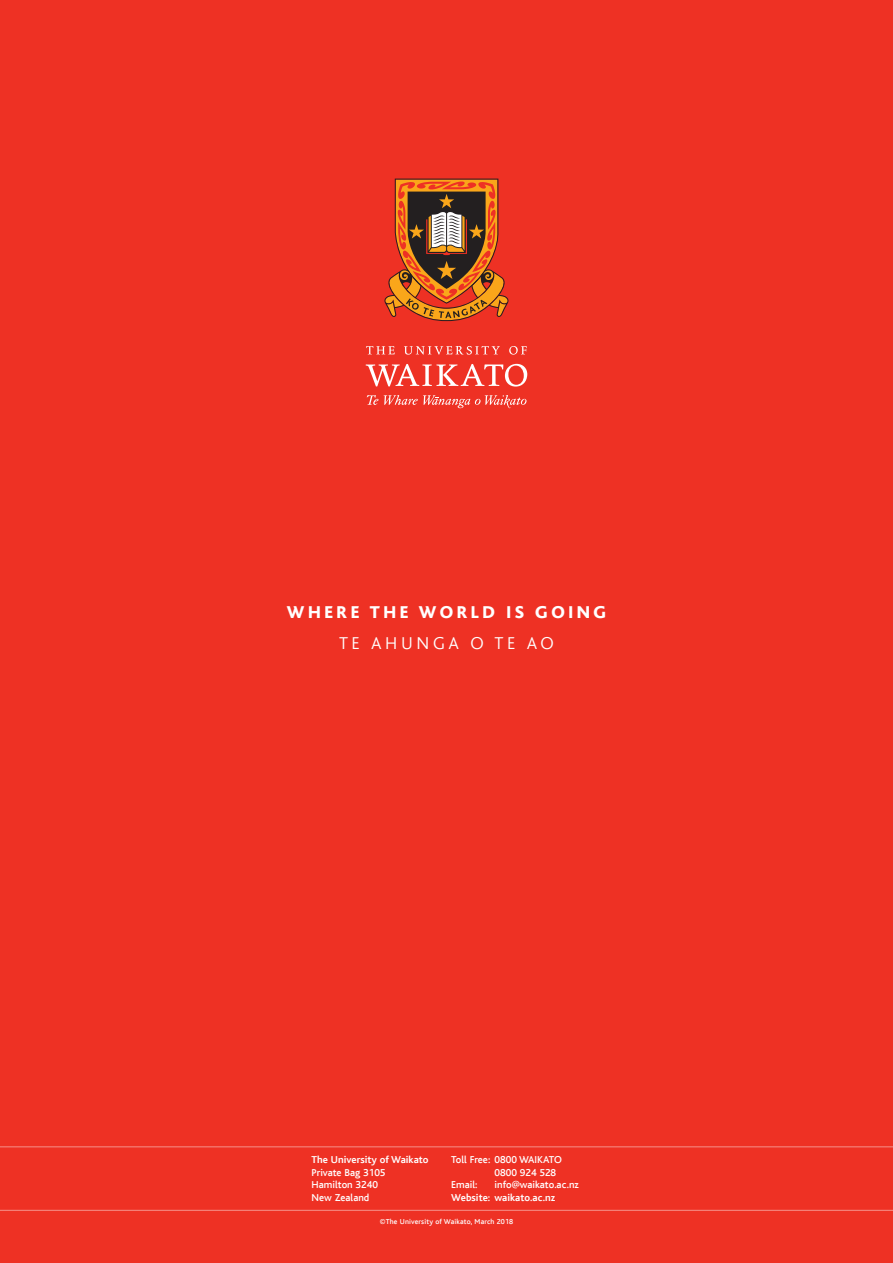
<style>
.page{position:relative;width:893px;height:1263px;background:#ee3124}
.page>*{position:absolute;margin:0;border:0;box-sizing:border-box;transform-origin:0 0}
.t1{font:18px "Bliss CE Heavy";letter-spacing:.2em;color:#fff}
.t2{font:18px "Bliss CE Light";letter-spacing:.2em;color:#fff}
.t3{font:10.5px "Bliss CE Medium";color:#fff}
.t4{font:10.5px "Bliss CE Bold";color:#fff}
.t5{font:7.5px "Bliss CE Medium";letter-spacing:.02em;color:#fff}
</style>
<div class="page">
<hr style="left:0;top:1146px;width:893px;height:1px;background:#fff">
<hr style="left:0;top:1210px;width:893px;height:1px;background:#fff">
<svg style="left:384px;top:179px;width:125px;height:142px"></svg>
<svg style="left:366px;top:346px;width:29px;height:8px"></svg>
<svg style="left:404px;top:346px;width:96px;height:9px"></svg>
<svg style="left:509px;top:346px;width:18px;height:9px"></svg>
<svg style="left:367px;top:395px;width:159px;height:13px"></svg>
<svg style="left:366px;top:364px;width:161px;height:23px"></svg>
<h1 class="t1" style="left:287px;top:602px;width:321px">WHERE THE WORLD IS GOING</h1>
<h1 class="t2" style="left:339px;top:633px;width:216px">TE AHUNGA O TE AO</h1>
<p class="t4" style="left:312px;top:1154px;width:118px">The University of Waikato</p>
<p class="t3" style="left:451px;top:1154px;width:112px">Toll Free: 0800 WAIKATO</p>
<p class="t3" style="left:312px;top:1166px;width:75px">Private Bag 3105</p>
<p class="t3" style="left:495px;top:1166px;width:63px">0800 924 528</p>
<p class="t3" style="left:312px;top:1179px;width:68px">Hamilton 3240</p>
<p class="t3" style="left:451px;top:1179px;width:28px">Email:</p>
<p class="t3" style="left:495px;top:1179px;width:86px">info@waikato.ac.nz</p>
<p class="t3" style="left:312px;top:1192px;width:59px">New Zealand</p>
<p class="t4" style="left:451px;top:1192px;width:106px">Website: waikato.ac.nz</p>
<p class="t5" style="left:380px;top:1218px;width:135px">©The University of Waikato, March 2018</p>
</div>
